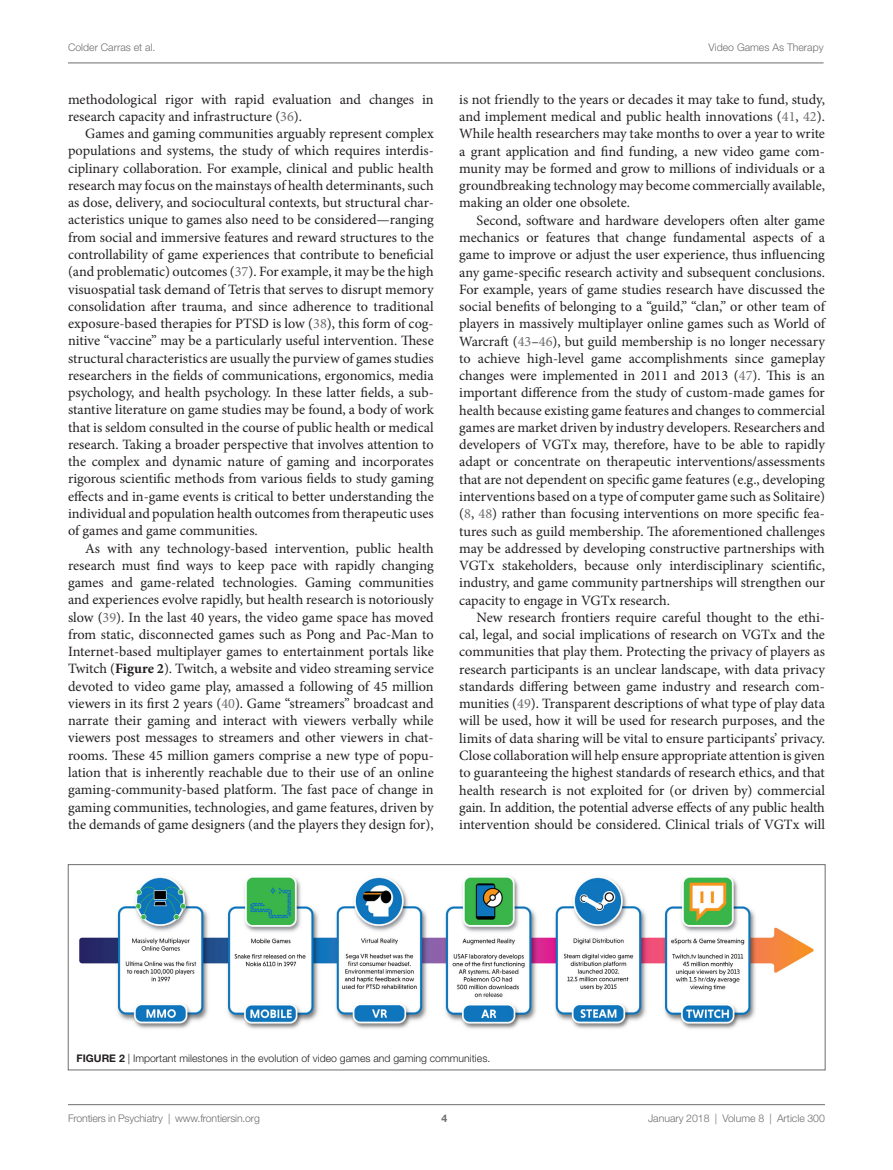
<style>
.page{position:relative;width:893px;height:1170px;background:#fff}
.page>*{position:absolute;margin:0;border:0;box-sizing:border-box;transform-origin:0 0}
.t1{font:14.25px/17.2px "Minion Pro";color:#231f20;text-align:justify}
.t2{font:300 10.5px "Helvetica Neue LT Std";color:#6c6d70}
.t3{font:300 10.5px "Helvetica Neue LT Std";color:#231f20}
.t4{font:700 10.5px "Helvetica Neue LT Std";color:#6c6d70}
.s1{color:#6c6d70}
.s2{font-weight:700}
</style>
<div class="page">
<img style="left:79px;top:877px;width:735px;height:152px">
<div style="left:68px;top:864px;width:757px;height:206px;border:1px solid #6c6d70"></div>
<hr style="left:68px;top:63px;width:756px;height:1px;background:#6c6d70">
<hr style="left:68px;top:1104px;width:757px;height:1px;background:#6c6d70">
<p class="t2" style="left:68px;top:41px;width:89px">Colder Carras et al.</p>
<p class="t2" style="left:708px;top:41px;width:117px">Video Games As Therapy</p>
<p class="t1" style="left:68px;top:90px;width:367px">methodological rigor with rapid evaluation and changes in research capacity and infrastructure (<span class="s1">36</span>).</p>
<p class="t1" style="left:68px;top:125px;width:367px;text-indent:17px">Games and gaming communities arguably represent complex populations and systems, the study of which requires interdis&shy;ciplinary collaboration. For example, clinical and public health research may focus on the mainstays of health determinants, such as dose, delivery, and sociocultural contexts, but structural char&shy;acteristics unique to games also need to be considered—ranging from social and immersive features and reward structures to the controllability of game experiences that contribute to beneficial (and problematic) outcomes (<span class="s1">37</span>). For example, it may be the high visuospatial task demand of Tetris that serves to disrupt memory consolidation after trauma, and since adherence to traditional exposure-based therapies for PTSD is low (<span class="s1">38</span>), this form of cog&shy;nitive “vaccine” may be a particularly useful intervention. These structural characteristics are usually the purview of games studies researchers in the fields of communications, ergonomics, media psychology, and health psychology. In these latter fields, a sub&shy;stantive literature on game studies may be found, a body of work that is seldom consulted in the course of public health or medical research. Taking a broader perspective that involves attention to the complex and dynamic nature of gaming and incorporates rigorous scientific methods from various fields to study gaming effects and in-game events is critical to better understanding the individual and population health outcomes from therapeutic uses of games and game communities.</p>
<p class="t1" style="left:68px;top:539px;width:367px;text-indent:17px">As with any technology-based intervention, public health research must find ways to keep pace with rapidly changing games and game-related technologies. Gaming communities and experiences evolve rapidly, but health research is notoriously slow (<span class="s1">39</span>). In the last 40 years, the video game space has moved from static, disconnected games such as Pong and Pac-Man to Internet-based multiplayer games to entertainment portals like Twitch (<span class="s2">Figure 2</span>). Twitch, a website and video streaming service devoted to video game play, amassed a following of 45 million viewers in its first 2 years (<span class="s1">40</span>). Game “streamers” broadcast and narrate their gaming and interact with viewers verbally while viewers post messages to streamers and other viewers in chat&shy;rooms. These 45 million gamers comprise a new type of popu&shy;lation that is inherently reachable due to their use of an online gaming-community-based platform. The fast pace of change in gaming communities, technologies, and game features, driven by the demands of game designers (and the players they design for),</p>
<p class="t1" style="left:459px;top:91px;width:367px">is not friendly to the years or decades it may take to fund, study, and implement medical and public health innovations (<span class="s1">41</span>, <span class="s1">42</span>).<br>While health researchers may take months to over a year to write a grant application and find funding, a new video game com&shy;munity may be formed and grow to millions of individuals or a groundbreaking technology may become commercially available, making an older one obsolete.</p>
<p class="t1" style="left:459px;top:211px;width:367px;text-indent:17px">Second, software and hardware developers often alter game mechanics or features that change fundamental aspects of a game to improve or adjust the user experience, thus influencing any game-specific research activity and subsequent conclusions.<br>For example, years of game studies research have discussed the social benefits of belonging to a “guild,” “clan,” or other team of players in massively multiplayer online games such as World of Warcraft (<span class="s1">43</span>–<span class="s1">46</span>), but guild membership is no longer necessary to achieve high-level game accomplishments since gameplay changes were implemented in 2011 and 2013 (<span class="s1">47</span>). This is an important difference from the study of custom-made games for health because existing game features and changes to commercial games are market driven by industry developers. Researchers and developers of VGTx may, therefore, have to be able to rapidly adapt or concentrate on therapeutic interventions/assessments that are not dependent on specific game features (e.g., developing interventions based on a type of computer game such as Solitaire) (<span class="s1">8</span>, <span class="s1">48</span>) rather than focusing interventions on more specific fea&shy;tures such as guild membership. The aforementioned challenges may be addressed by developing constructive partnerships with VGTx stakeholders, because only interdisciplinary scientific, industry, and game community partnerships will strengthen our capacity to engage in VGTx research.</p>
<p class="t1" style="left:459px;top:608px;width:367px;text-indent:17px">New research frontiers require careful thought to the ethi&shy;cal, legal, and social implications of research on VGTx and the communities that play them. Protecting the privacy of players as research participants is an unclear landscape, with data privacy standards differing between game industry and research com&shy;munities (<span class="s1">49</span>). Transparent descriptions of what type of play data will be used, how it will be used for research purposes, and the limits of data sharing will be vital to ensure participants’ privacy.<br>Close collaboration will help ensure appropriate attention is given to guaranteeing the highest standards of research ethics, and that health research is not exploited for (or driven by) commercial gain. In addition, the potential adverse effects of any public health intervention should be considered. Clinical trials of VGTx will</p>
<p class="t3" style="left:77px;top:1051px;width:415px"><span class="s2">FIGURE 2</span> | Important milestones in the evolution of video games and gaming communities.</p>
<p class="t2" style="left:68px;top:1111px;width:193px">Frontiers in Psychiatry | www.frontiersin.org</p>
<p class="t2" style="left:648px;top:1111px;width:178px">January 2018 | Volume 8 | Article 300</p>
<p class="t4" style="left:441px;top:1111px;width:7px">4</p>
</div>
